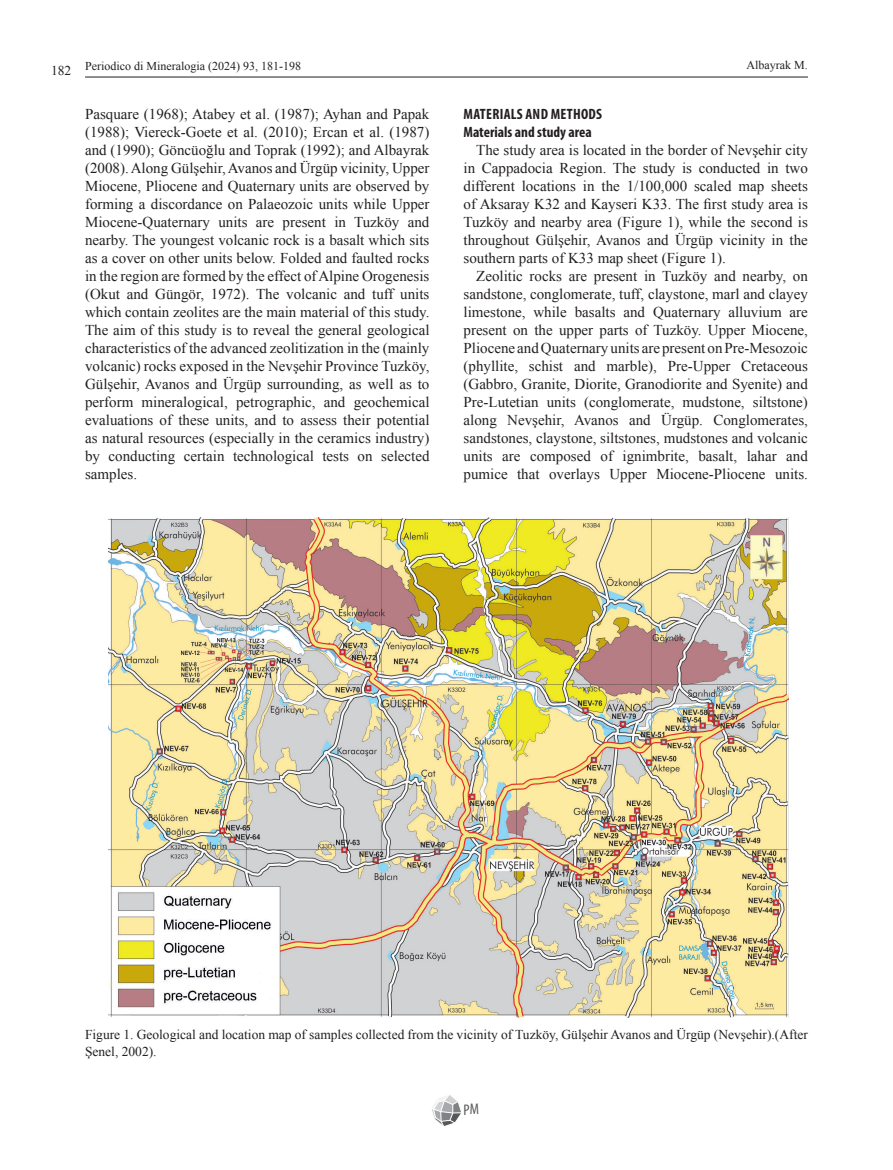
<style>
.page{position:relative;width:893px;height:1170px;background:#fff}
.page>*{position:absolute;margin:0;border:0;box-sizing:border-box;transform-origin:0 0}
.t1{font:condensed 15.45px "Myriad Pro";color:#57585a}
.t2{font:15px/18px "Times New Roman";color:#231f20;text-align:justify}
.Capitolo_2{font:700 condensed 15px "Myriad Pro";color:#231f20}
.Capitolo_1{font:700 condensed 15px "Myriad Pro";letter-spacing:.02em;color:#231f20}
.Didascalie{font:13.5px/16.2px "Times New Roman";color:#231f20}
.t3{font:12px "Times New Roman";color:#231f20}
</style>
<div class="page">
<hr style="left:85px;top:77px;width:723px;height:1px;background:#231f20">
<svg style="left:432px;top:1095px;width:29px;height:31px"></svg>
<img style="left:108px;top:517px;width:681px;height:500px">
<p class="Didascalie" style="left:51px;top:62px;width:22px">182</p>
<p class="t3" style="left:85px;top:57px;width:217px">Periodico di Mineralogia (2024) 93, 181-198</p>
<p class="t3" style="left:747px;top:57px;width:63px">Albayrak M.</p>
<p class="t2" style="left:85px;top:105px;width:346px">Pasquare (1968); Atabey et al. (1987); Ayhan and Papak (1988); Viereck-Goete et al. (2010); Ercan et al. (1987) and (1990); Göncüoğlu and Toprak (1992); and Albayrak (2008). Along Gülşehir, Avanos and Ürgüp vicinity, Upper Miocene, Pliocene and Quaternary units are observed by forming a discordance on Palaeozoic units while Upper Miocene-Quaternary units are present in Tuzköy and nearby. The youngest volcanic rock is a basalt which sits as a cover on other units below. Folded and faulted rocks in the region are formed by the effect of Alpine Orogenesis (Okut and Güngör, 1972). The volcanic and tuff units which contain zeolites are the main material of this study.<br>The aim of this study is to reveal the general geological characteristics of the advanced zeolitization in the (mainly volcanic) rocks exposed in the Nevşehir Province Tuzköy, Gülşehir, Avanos and Ürgüp surrounding, as well as to perform mineralogical, petrographic, and geochemical evaluations of these units, and to assess their potential as natural resources (especially in the ceramics industry) by conducting certain technological tests on selected samples.</p>
<p class="Capitolo_1" style="left:464px;top:105px;width:140px">MATERIALS AND METHODS</p>
<p class="Capitolo_2" style="left:463px;top:123px;width:130px">Materials and study area</p>
<p class="t2" style="left:463px;top:141px;width:346px;text-indent:13px">The study area is located in the border of Nevşehir city in Cappadocia Region. The study is conducted in two different locations in the 1/100,000 scaled map sheets of Aksaray K32 and Kayseri K33. The first study area is Tuzköy and nearby area (Figure 1), while the second is throughout Gülşehir, Avanos and Ürgüp vicinity in the southern parts of K33 map sheet (Figure 1).</p>
<p class="t2" style="left:463px;top:267px;width:346px;text-indent:13px">Zeolitic rocks are present in Tuzköy and nearby, on sandstone, conglomerate, tuff, claystone, marl and clayey limestone, while basalts and Quaternary alluvium are present on the upper parts of Tuzköy. Upper Miocene, Pliocene and Quaternary units are present on Pre-Mesozoic (phyllite, schist and marble), Pre-Upper Cretaceous (Gabbro, Granite, Diorite, Granodiorite and Syenite) and Pre-Lutetian units (conglomerate, mudstone, siltstone) along Nevşehir, Avanos and Ürgüp. Conglomerates, sandstones, claystone, siltstones, mudstones and volcanic units are composed of ignimbrite, basalt, lahar and pumice that overlays Upper Miocene-Pliocene units.</p>
<p class="Didascalie" style="left:85px;top:1026px;width:724px">Figure 1. Geological and location map of samples collected from the vicinity of Tuzköy, Gülşehir Avanos and Ürgüp (Nevşehir).(After<br>Şenel, 2002).</p>
<p class="t1" style="left:463px;top:1099px;width:17px">PM</p>
</div>
